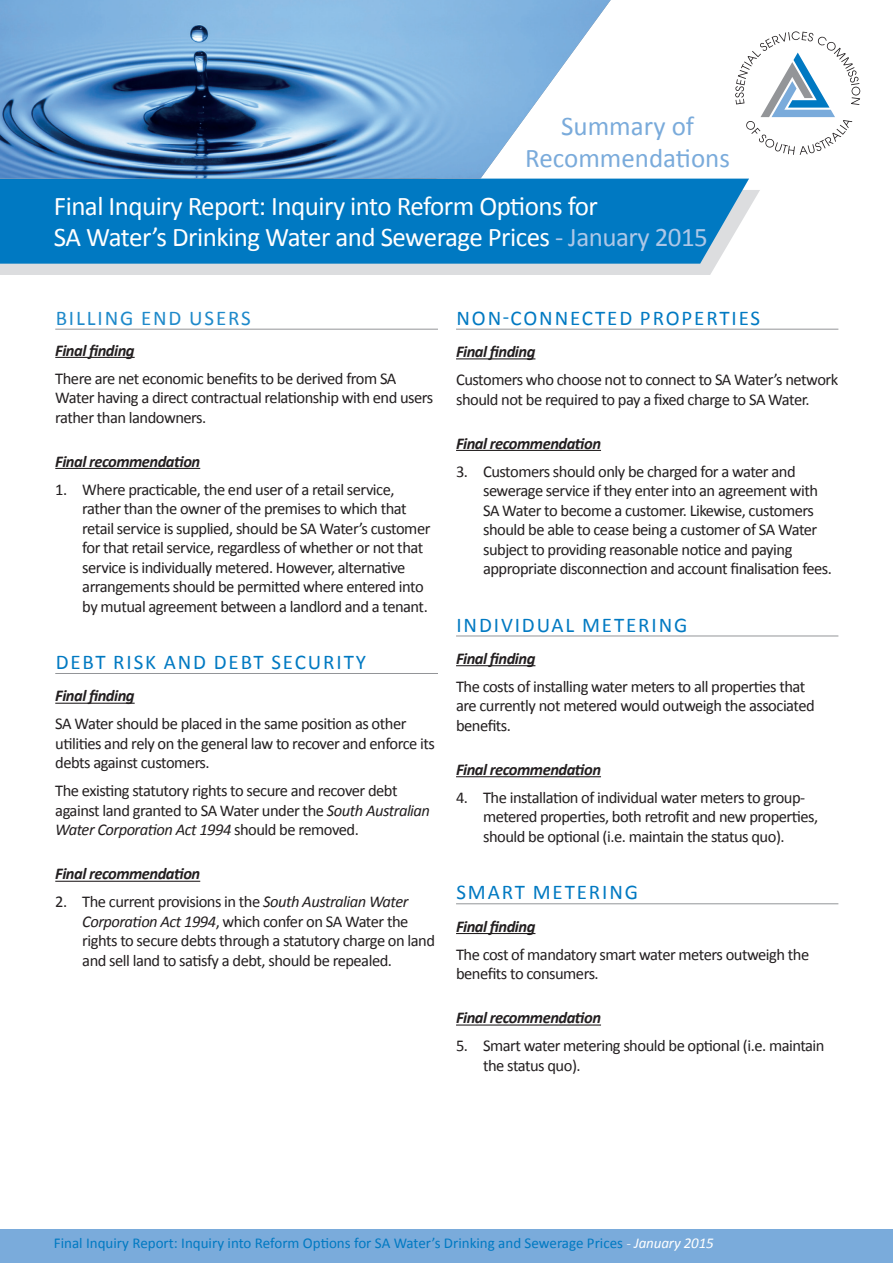
<style>
.page{position:relative;width:893px;height:1263px;background:#fff}
.page>*{position:absolute;margin:0;border:0;box-sizing:border-box;transform-origin:0 0}
.Page_header{font:27px/31.5px "Calibri";letter-spacing:-.02em;color:#fff}
.Page_header-2{font:27px/31.5px "Calibri";color:#7aabdb;text-align:center}
.sub_header{font:21px "Calibri";letter-spacing:.09em;color:#0079c2}
.sub_header-2{font:21px "Calibri";letter-spacing:.09em;color:#1e89ca}
.body_copy{font:16.5px/19.5px "Calibri";letter-spacing:-.03em;color:#231f20}
.body_copy-2{font:italic 700 16.5px "Calibri";letter-spacing:-.03em;color:#231f20}
.body_copy-3{font:15px "Calibri";color:#0079c2}
.s1{color:#adc7e7}
.s2{font-style:italic}
.s3{font-weight:300;font-style:italic;color:#fff}
.s4{font-style:italic;color:#fff}
</style>
<div class="page">
<svg style="left:735px;top:31px;width:125px;height:124px"></svg>
<div style="left:0;top:1229px;width:893px;height:34px;background:#7aabdb"></div>
<svg style="left:0;top:190px;width:760px;height:85px;background:#e0e1e3"></svg>
<div style="left:0;top:179px;width:749px;height:85px;background:#0079c2"></div>
<hr style="left:55px;top:329px;width:383px;height:1px;background:#939598">
<hr style="left:55px;top:357px;width:80px;height:1px;background:#231f20">
<hr style="left:55px;top:468px;width:145px;height:1px;background:#231f20">
<hr style="left:55px;top:673px;width:383px;height:1px;background:#939598">
<hr style="left:55px;top:703px;width:80px;height:1px;background:#231f20">
<hr style="left:55px;top:881px;width:145px;height:1px;background:#231f20">
<img style="left:0;top:0;width:611px;height:179px">
<hr style="left:456px;top:329px;width:382px;height:1px;background:#939598">
<hr style="left:456px;top:358px;width:79px;height:1px;background:#231f20">
<hr style="left:456px;top:450px;width:145px;height:1px;background:#231f20">
<hr style="left:456px;top:636px;width:382px;height:1px;background:#939598">
<hr style="left:456px;top:665px;width:79px;height:1px;background:#231f20">
<hr style="left:456px;top:776px;width:145px;height:1px;background:#231f20">
<hr style="left:456px;top:903px;width:382px;height:1px;background:#939598">
<hr style="left:456px;top:933px;width:79px;height:1px;background:#231f20">
<hr style="left:456px;top:1024px;width:145px;height:1px;background:#231f20">
<p class="Page_header-2" style="left:525px;top:110px;width:206px">Summary of<br>Recommendations</p>
<p class="Page_header" style="left:54px;top:190px;width:655px">Final Inquiry Report: Inquiry into Reform Options for<br>SA Water’s Drinking Water and Sewerage Prices <span class="s1">- January 2015</span></p>
<p class="sub_header-2" style="left:56px;top:304px;width:197px">BILLING END USERS</p>
<p class="body_copy-2" style="left:55px;top:340px;width:81px">Final finding</p>
<p class="body_copy" style="left:55px;top:368px;width:380px">There are net economic benefits to be derived from SA<br>Water having a direct contractual relationship with end users rather than landowners.</p>
<p class="body_copy-2" style="left:55px;top:451px;width:146px">Final recommendation</p>
<p class="body_copy" style="left:82px;top:479px;width:350px;text-indent:-27px">1. Where practicable, the end user of a retail service, rather than the owner of the premises to which that retail service is supplied, should be SA Water’s customer for that retail service, regardless of whether or not that service is individually metered. However, alternative arrangements should be permitted where entered into by mutual agreement between a landlord and a tenant.</p>
<p class="sub_header" style="left:56px;top:649px;width:312px">DEBT RISK AND DEBT SECURITY</p>
<p class="body_copy-2" style="left:55px;top:685px;width:81px">Final finding</p>
<p class="body_copy" style="left:55px;top:714px;width:381px">SA Water should be placed in the same position as other utilities and rely on the general law to recover and enforce its debts against customers.</p>
<p class="body_copy" style="left:55px;top:781px;width:376px">The existing statutory rights to secure and recover debt against land granted to SA Water under the <span class="s2">South Australian<br>Water Corporation Act 1994</span> should be removed.</p>
<p class="body_copy-2" style="left:55px;top:863px;width:146px">Final recommendation</p>
<p class="body_copy" style="left:82px;top:892px;width:354px;text-indent:-27px">2. The current provisions in the <span class="s2">South Australian Water Corporation Act 1994</span>, which confer on SA Water the rights to secure debts through a statutory charge on land and sell land to satisfy a debt, should be repealed.</p>
<p class="sub_header" style="left:456px;top:304px;width:305px">NON-CONNECTED PROPERTIES</p>
<p class="body_copy-2" style="left:456px;top:341px;width:81px">Final finding</p>
<p class="body_copy" style="left:456px;top:370px;width:384px">Customers who choose not to connect to SA Water’s network should not be required to pay a fixed charge to SA Water.</p>
<p class="body_copy-2" style="left:456px;top:433px;width:146px">Final recommendation</p>
<p class="body_copy" style="left:483px;top:461px;width:350px;text-indent:-27px">3. Customers should only be charged for a water and sewerage service if they enter into an agreement with SA Water to become a customer. Likewise, customers should be able to cease being a customer of SA Water subject to providing reasonable notice and paying appropriate disconnection and account finalisation fees.</p>
<p class="sub_header" style="left:456px;top:611px;width:232px">INDIVIDUAL METERING</p>
<p class="body_copy-2" style="left:456px;top:648px;width:81px">Final finding</p>
<p class="body_copy" style="left:456px;top:677px;width:360px">The costs of installing water meters to all properties that are currently not metered would outweigh the associated benefits.</p>
<p class="body_copy-2" style="left:456px;top:759px;width:146px">Final recommendation</p>
<p class="body_copy" style="left:483px;top:788px;width:337px;text-indent:-27px">4. The installation of individual water meters to group&shy;metered properties, both retrofit and new properties, should be optional (i.e. maintain the status quo).</p>
<p class="sub_header" style="left:456px;top:879px;width:183px">SMART METERING</p>
<p class="body_copy-2" style="left:456px;top:916px;width:81px">Final finding</p>
<p class="body_copy" style="left:456px;top:944px;width:355px">The cost of mandatory smart water meters outweigh the benefits to consumers.</p>
<p class="body_copy-2" style="left:456px;top:1007px;width:146px">Final recommendation</p>
<p class="body_copy" style="left:483px;top:1036px;width:343px;text-indent:-27px">5. Smart water metering should be optional (i.e. maintain the status quo).</p>
<p class="body_copy-3" style="left:54px;top:1234px;width:661px">Final Inquiry Report: Inquiry into Reform Options for SA Water’s Drinking and Sewerage Prices <span class="s3">-</span> <span class="s4">January 2015</span></p>
</div>
